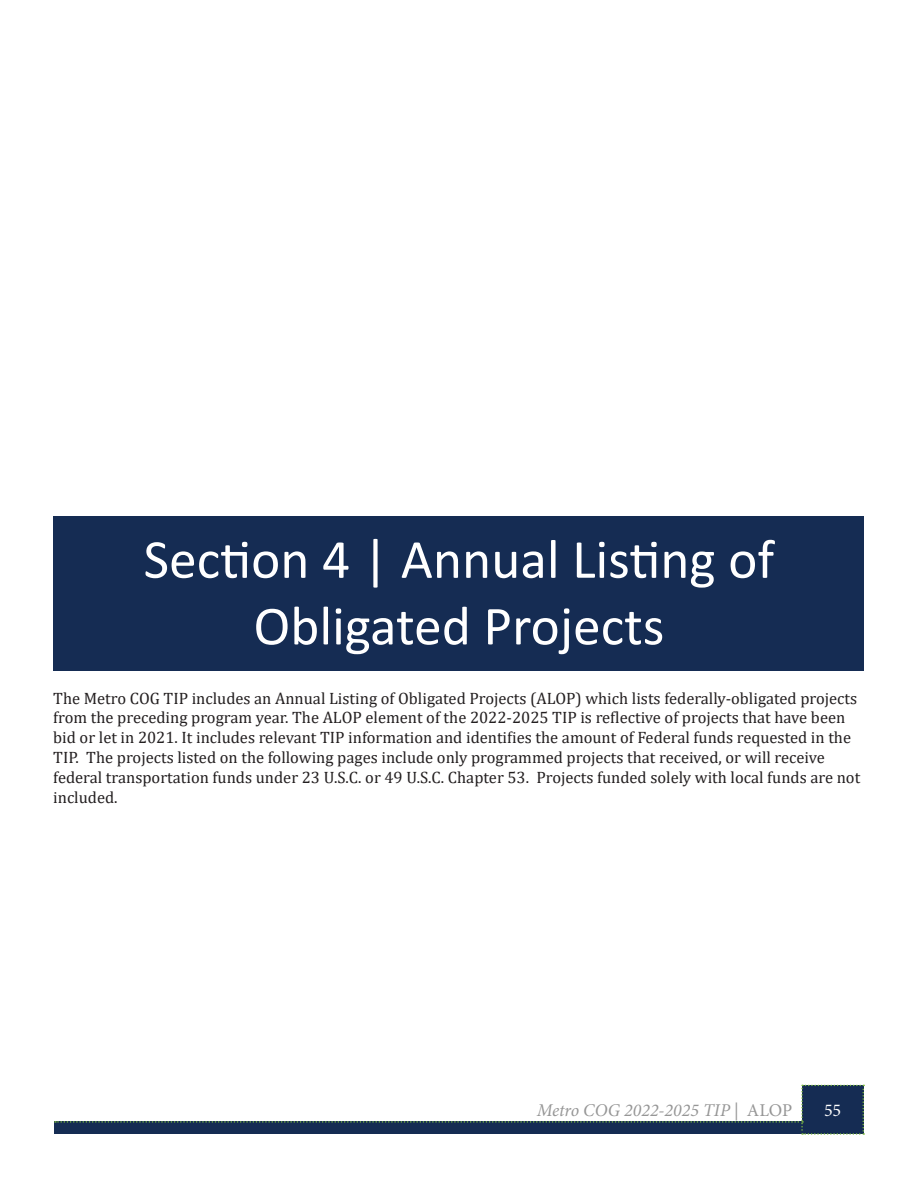
<style>
.page{position:relative;width:918px;height:1188px;background:#fff}
.page>*{position:absolute;margin:0;border:0;box-sizing:border-box;transform-origin:0 0}
.t1{font:55.5px/66.6px "Calibri";color:#fff;text-align:center}
.t2{font:italic 18px "Minion Pro";color:#969696}
.t3{font:18px "Minion Pro";color:#fff}
.t4{font:16.5px/19.8px "Cambria";color:#231f20}
.s1{font-style:normal}
</style>
<div class="page">
<svg style="left:55px;top:1085px;width:809px;height:50px"></svg>
<div style="left:54px;top:517px;width:810px;height:154px;background:#152c53"></div>
<h1 class="t1" style="left:144px;top:525px;width:632px">Section 4 | Annual Listing of<br>Obligated Projects</h1>
<p class="t4" style="left:53px;top:688px;width:809px">The Metro COG TIP includes an Annual Listing of Obligated Projects (ALOP) which lists federally-obligated projects from the preceding program year. The ALOP element of the 2022-2025 TIP is reflective of projects that have been bid or let in 2021. It includes relevant TIP information and identifies the amount of Federal funds requested in the TIP. The projects listed on the following pages include only programmed projects that received, or will receive federal transportation funds under 23 U.S.C. or 49 U.S.C. Chapter 53. Projects funded solely with local funds are not included.</p>
<p class="t2" style="left:537px;top:1098px;width:257px">Metro COG 2022-2025 TIP <span class="s1">| ALOP</span></p>
<p class="t3" style="left:824px;top:1098px;width:19px">55</p>
</div>
